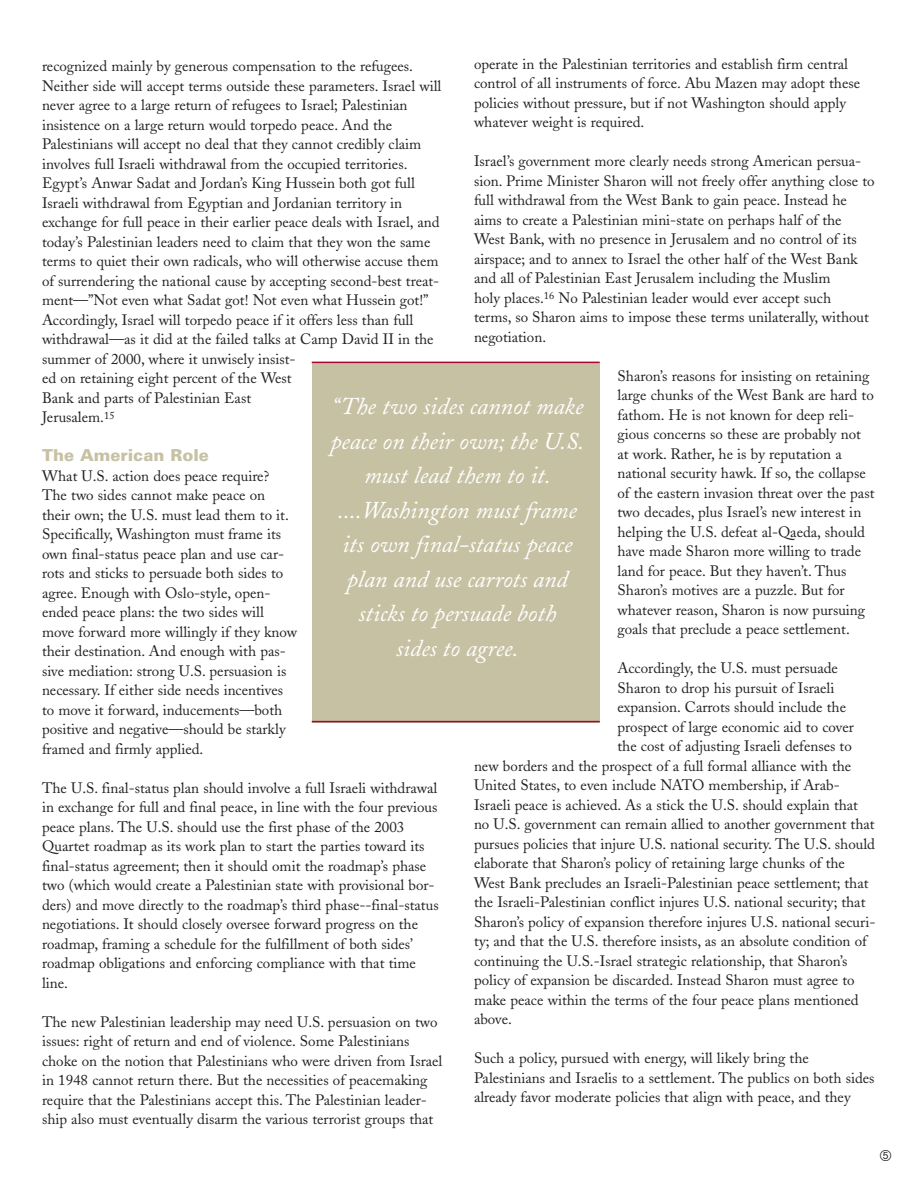
<style>
.page{position:relative;width:918px;height:1188px;background:#fff}
.page>*{position:absolute;margin:0;border:0;box-sizing:border-box;transform-origin:0 0}
.t1{font:italic 24px/34.5px "Adobe Caslon";color:#fff;text-align:center}
.t2{font:900 16.5px "Univers";color:#c7c1a3}
.t3{font:15px/19.5px "Adobe Caslon";color:#231f20}
.t4{font:15px "Circle Frame";color:#231f20}
</style>
<div class="page">
<div style="left:312px;top:363px;width:288px;height:359px;background:#c7c1a3"></div>
<hr style="left:312px;top:362px;width:288px;height:1px;background:#a90332">
<hr style="left:312px;top:721px;width:288px;height:1px;background:#a90332">
<p class="t3" style="left:474px;top:56px;width:388px">operate in the Palestinian territories and establish firm central control of all instruments of force. Abu Mazen may adopt these policies without pressure, but if not Washington should apply whatever weight is required.</p>
<p class="t3" style="left:474px;top:153px;width:402px">Israel’s government more clearly needs strong American persua&shy;sion. Prime Minister Sharon will not freely offer anything close to full withdrawal from the West Bank to gain peace. Instead he aims to create a Palestinian mini-state on perhaps half of the West Bank, with no presence in Jerusalem and no control of its airspace; and to annex to Israel the other half of the West Bank and all of Palestinian East Jerusalem including the Muslim<br>holy places.<sup>16</sup> No Palestinian leader would ever accept such<br>terms, so Sharon aims to impose these terms unilaterally, without negotiation.</p>
<p class="t3" style="left:618px;top:368px;width:259px">Sharon’s reasons for insisting on retaining large chunks of the West Bank are hard to fathom. He is not known for deep reli&shy;gious concerns so these are probably not at work. Rather, he is by reputation a national security hawk. If so, the collapse of the eastern invasion threat over the past two decades, plus Israel’s new interest in helping the U.S. defeat al-Qaeda, should have made Sharon more willing to trade land for peace. But they haven’t. Thus Sharon’s motives are a puzzle. But for whatever reason, Sharon is now pursuing goals that preclude a peace settlement.</p>
<p class="t3" style="left:618px;top:660px;width:222px">Accordingly, the U.S. must persuade</p>
<p class="t3" style="left:618px;top:680px;width:218px">Sharon to drop his pursuit of Israeli</p>
<p class="t3" style="left:618px;top:699px;width:230px">expansion. Carrots should include the</p>
<p class="t3" style="left:618px;top:719px;width:238px">prospect of large economic aid to cover</p>
<p class="t3" style="left:618px;top:738px;width:236px">the cost of adjusting Israeli defenses to</p>
<p class="t3" style="left:474px;top:758px;width:379px">new borders and the prospect of a full formal alliance with the</p>
<p class="t3" style="left:474px;top:777px;width:367px">United States, to even include NATO membership, if Arab-</p>
<p class="t3" style="left:474px;top:797px;width:386px">Israeli peace is achieved. As a stick the U.S. should explain that</p>
<p class="t3" style="left:474px;top:816px;width:402px">no U.S. government can remain allied to another government that</p>
<p class="t3" style="left:474px;top:836px;width:403px">pursues policies that injure U.S. national security. The U.S. should</p>
<p class="t3" style="left:474px;top:855px;width:372px">elaborate that Sharon’s policy of retaining large chunks of the</p>
<p class="t3" style="left:474px;top:875px;width:396px">West Bank precludes an Israeli-Palestinian peace settlement; that</p>
<p class="t3" style="left:474px;top:894px;width:393px">the Israeli-Palestinian conflict injures U.S. national security; that</p>
<p class="t3" style="left:474px;top:914px;width:403px">Sharon’s policy of expansion therefore injures U.S. national securi-</p>
<p class="t3" style="left:474px;top:933px;width:394px">ty; and that the U.S. therefore insists, as an absolute condition of</p>
<p class="t3" style="left:474px;top:953px;width:375px">continuing the U.S.-Israel strategic relationship, that Sharon’s</p>
<p class="t3" style="left:474px;top:972px;width:382px">policy of expansion be discarded. Instead Sharon must agree to</p>
<p class="t3" style="left:474px;top:992px;width:386px">make peace within the terms of the four peace plans mentioned</p>
<p class="t3" style="left:474px;top:1011px;width:40px">above.</p>
<p class="t3" style="left:474px;top:1050px;width:402px">Such a policy, pursued with energy, will likely bring the<br>Palestinians and Israelis to a settlement. The publics on both sides already favor moderate policies that align with peace, and they</p>
<p class="t3" style="left:42px;top:58px;width:401px">recognized mainly by generous compensation to the refugees.<br>Neither side will accept terms outside these parameters. Israel will never agree to a large return of refugees to Israel; Palestinian insistence on a large return would torpedo peace. And the Palestinians will accept no deal that they cannot credibly claim involves full Israeli withdrawal from the occupied territories.<br>Egypt’s Anwar Sadat and Jordan’s King Hussein both got full Israeli withdrawal from Egyptian and Jordanian territory in exchange for full peace in their earlier peace deals with Israel, and today’s Palestinian leaders need to claim that they won the same terms to quiet their own radicals, who will otherwise accuse them of surrendering the national cause by accepting second-best treat&shy;ment—”Not even what Sadat got! Not even what Hussein got!” Accordingly, Israel will torpedo peace if it offers less than full withdrawal—as it did at the failed talks at Camp David II in the summer of 2000, where it unwisely insist-<br>ed on retaining eight percent of the West<br>Bank and parts of Palestinian East<br>Jerusalem.<sup>15</sup></p>
<p class="t2" style="left:42px;top:449px;width:168px">The American Role</p>
<p class="t3" style="left:42px;top:468px;width:257px">What U.S. action does peace require?<br>The two sides cannot make peace on their own; the U.S. must lead them to it.<br>Specifically, Washington must frame its own final-status peace plan and use car&shy;rots and sticks to persuade both sides to agree. Enough with Oslo-style, open&shy;ended peace plans: the two sides will move forward more willingly if they know their destination. And enough with pas&shy;sive mediation: strong U.S. persuasion is necessary. If either side needs incentives to move it forward, inducements—both positive and negative—should be starkly framed and firmly applied.</p>
<p class="t3" style="left:42px;top:780px;width:398px">The U.S. final-status plan should involve a full Israeli withdrawal in exchange for full and final peace, in line with the four previous peace plans. The U.S. should use the first phase of the 2003<br>Quartet roadmap as its work plan to start the parties toward its final-status agreement; then it should omit the roadmap’s phase two (which would create a Palestinian state with provisional bor&shy;ders) and move directly to the roadmap’s third phase--final-status negotiations. It should closely oversee forward progress on the roadmap, framing a schedule for the fulfillment of both sides’ roadmap obligations and enforcing compliance with that time line.</p>
<p class="t3" style="left:42px;top:1014px;width:402px">The new Palestinian leadership may need U.S. persuasion on two issues: right of return and end of violence. Some Palestinians choke on the notion that Palestinians who were driven from Israel in 1948 cannot return there. But the necessities of peacemaking require that the Palestinians accept this. The Palestinian leader&shy;ship also must eventually disarm the various terrorist groups that</p>
<h1 class="t1" style="left:331px;top:392px;width:255px">“The two sides cannot make peace on their own; the U.S. must lead them to it. ....Washington must frame its own final-status peace plan and use carrots and sticks to persuade both<br>sides to agree.</h1>
<p class="t4" style="left:879px;top:1148px;width:15px">5</p>
</div>
